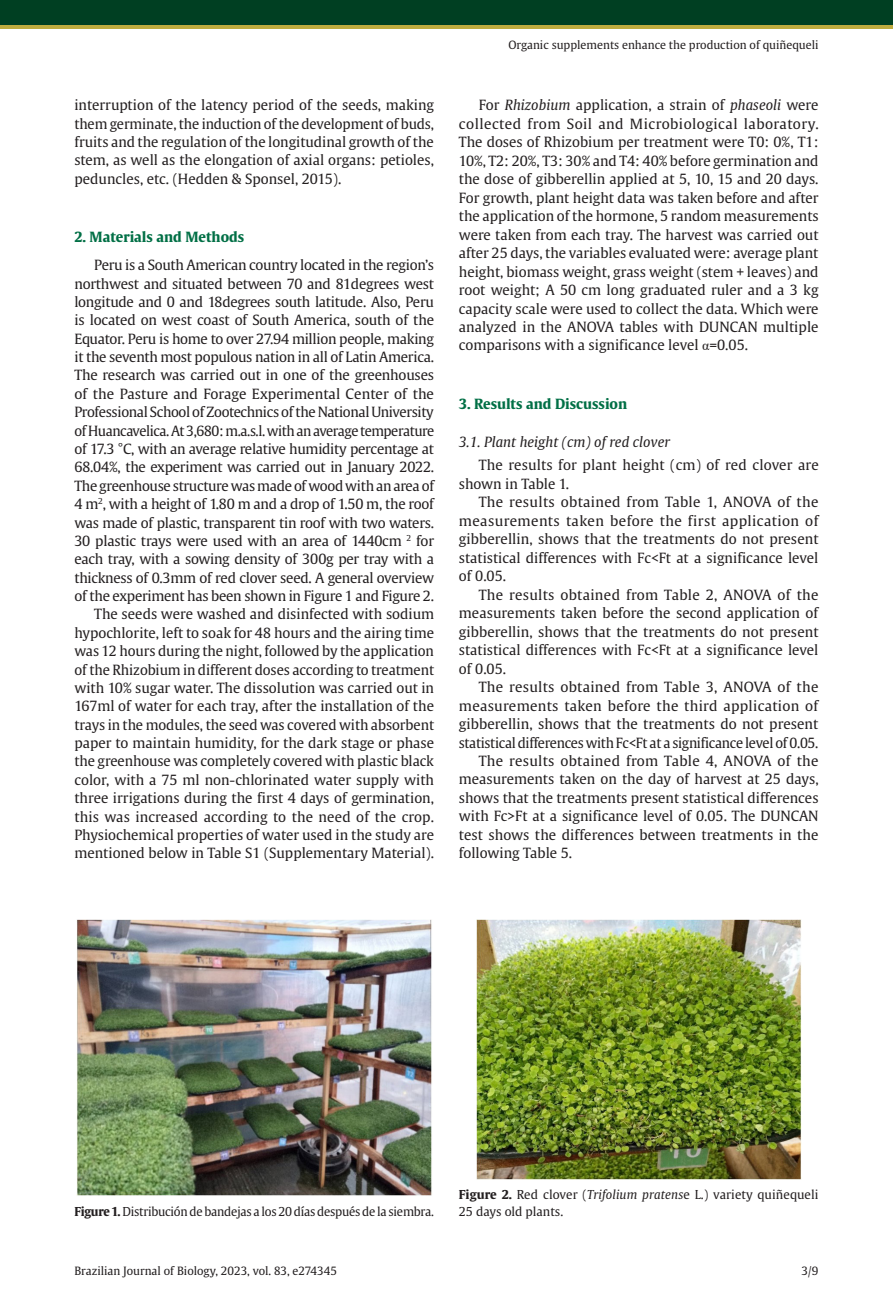
<style>
.page{position:relative;width:893px;height:1315px;background:#fff}
.page>*{position:absolute;margin:0;border:0;box-sizing:border-box;transform-origin:0 0}
.Paragraph{font:14px/18.4px "Gulliver";color:#231f20;text-align:justify}
.Heading1{font:700 14px "Gulliver";color:#016f45}
.Heading2Alt{font:italic 14px "Gulliver";color:#231f20}
.FigureCaption{font:12.25px/16.6px "Gulliver";color:#231f20}
.FigureCaption-2{font:12.25px "Gulliver";letter-spacing:-.02em;color:#231f20}
.t1{font:11.38px "Gulliver";color:#231f20}
.s1{font-style:italic}
.s2{font-family:"Times New Roman"}
.s3{font-weight:700}
</style>
<div class="page">
<div style="left:0;top:12px;width:893px;height:17px;background:#beab3f"></div>
<div style="left:0;top:0;width:893px;height:25px;background:#003f22"></div>
<img style="left:76px;top:919px;width:356px;height:277px">
<img style="left:476px;top:919px;width:325px;height:260px">
<p class="Paragraph" style="left:74px;top:96px;width:361px">interruption of the latency period of the seeds, making them germinate, the induction of the development of buds, fruits and the regulation of the longitudinal growth of the stem, as well as the elongation of axial organs: petioles, peduncles, etc. (Hedden &amp; Sponsel, 2015).</p>
<p class="Heading1" style="left:74px;top:228px;width:171px">2. Materials and Methods</p>
<p class="Paragraph" style="left:74px;top:256px;width:361px;text-indent:20px">Peru is a South American country located in the region’s northwest and situated between 70 and 81degrees west longitude and 0 and 18degrees south latitude. Also, Peru is located on west coast of South America, south of the Equator. Peru is home to over 27.94 million people, making it the seventh most populous nation in all of Latin America.<br>The research was carried out in one of the greenhouses of the Pasture and Forage Experimental Center of the Professional School of Zootechnics of the National University of Huancavelica. At 3,680: m.a.s.l. with an average temperature of 17.3 °C, with an average relative humidity percentage at 68.04%, the experiment was carried out in January 2022.<br>The greenhouse structure was made of wood with an area of 4 m<sup>2</sup>, with a height of 1.80 m and a drop of 1.50 m, the roof was made of plastic, transparent tin roof with two waters.<br>30 plastic trays were used with an area of 1440cm <sup>2</sup> for each tray, with a sowing density of 300g per tray with a thickness of 0.3mm of red clover seed. A general overview of the experiment has been shown in Figure 1 and Figure 2.</p>
<p class="Paragraph" style="left:74px;top:605px;width:361px;text-indent:20px">The seeds were washed and disinfected with sodium hypochlorite, left to soak for 48 hours and the airing time was 12 hours during the night, followed by the application of the Rhizobium in different doses according to treatment with 10% sugar water. The dissolution was carried out in 167ml of water for each tray, after the installation of the trays in the modules, the seed was covered with absorbent paper to maintain humidity, for the dark stage or phase the greenhouse was completely covered with plastic black color, with a 75 ml non-chlorinated water supply with three irrigations during the first 4 days of germination, this was increased according to the need of the crop.<br>Physiochemical properties of water used in the study are mentioned below in Table S1 (Supplementary Material).</p>
<p class="t1" style="left:508px;top:37px;width:312px">Organic supplements enhance the production of quiñequeli</p>
<p class="Paragraph" style="left:459px;top:96px;width:361px;text-indent:20px">For <span class="s1">Rhizobium</span> application, a strain of <span class="s1">phaseoli</span> were collected from Soil and Microbiological laboratory.<br>The doses of Rhizobium per treatment were T0: 0%, T1:<br>10%, T2: 20%, T3: 30% and T4: 40% before germination and the dose of gibberellin applied at 5, 10, 15 and 20 days.<br>For growth, plant height data was taken before and after the application of the hormone, 5 random measurements were taken from each tray. The harvest was carried out after 25 days, the variables evaluated were: average plant height, biomass weight, grass weight (stem + leaves) and root weight; A 50 cm long graduated ruler and a 3 kg capacity scale were used to collect the data. Which were analyzed in the ANOVA tables with DUNCAN multiple comparisons with a significance level <span class="s2">α</span>=0.05.</p>
<p class="Heading1" style="left:459px;top:394px;width:170px">3. Results and Discussion</p>
<p class="Heading2Alt" style="left:459px;top:433px;width:213px">3.1. Plant height (cm) of red clover</p>
<p class="Paragraph" style="left:459px;top:456px;width:361px;text-indent:20px">The results for plant height (cm) of red clover are shown in Table 1.</p>
<p class="Paragraph" style="left:459px;top:493px;width:361px;text-indent:20px">The results obtained from Table 1, ANOVA of the measurements taken before the first application of gibberellin, shows that the treatments do not present statistical differences with Fc&lt;Ft at a significance level of 0.05.</p>
<p class="Paragraph" style="left:459px;top:585px;width:361px;text-indent:20px">The results obtained from Table 2, ANOVA of the measurements taken before the second application of gibberellin, shows that the treatments do not present statistical differences with Fc&lt;Ft at a significance level of 0.05.</p>
<p class="Paragraph" style="left:459px;top:677px;width:361px;text-indent:20px">The results obtained from Table 3, ANOVA of the measurements taken before the third application of gibberellin, shows that the treatments do not present statistical differences with Fc&lt;Ft at a significance level of 0.05.</p>
<p class="Paragraph" style="left:459px;top:751px;width:361px;text-indent:20px">The results obtained from Table 4, ANOVA of the measurements taken on the day of harvest at 25 days, shows that the treatments present statistical differences with Fc&gt;Ft at a significance level of 0.05. The DUNCAN test shows the differences between treatments in the following Table 5.</p>
<p class="FigureCaption-2" style="left:74px;top:1203px;width:361px"><span class="s3">Figure 1.</span> Distribución de bandejas a los 20 días después de la siembra.</p>
<p class="FigureCaption" style="left:459px;top:1186px;width:361px"><span class="s3">Figure 2.</span> Red clover (<span class="s1">Trifolium pratens</span>e L.) variety quiñequeli<br>25 days old plants.</p>
<p class="t1" style="left:74px;top:1264px;width:264px">Brazilian Journal of Biology, 2023, vol. 83, e274345</p>
<p class="t1" style="left:801px;top:1264px;width:19px">3/9</p>
</div>
